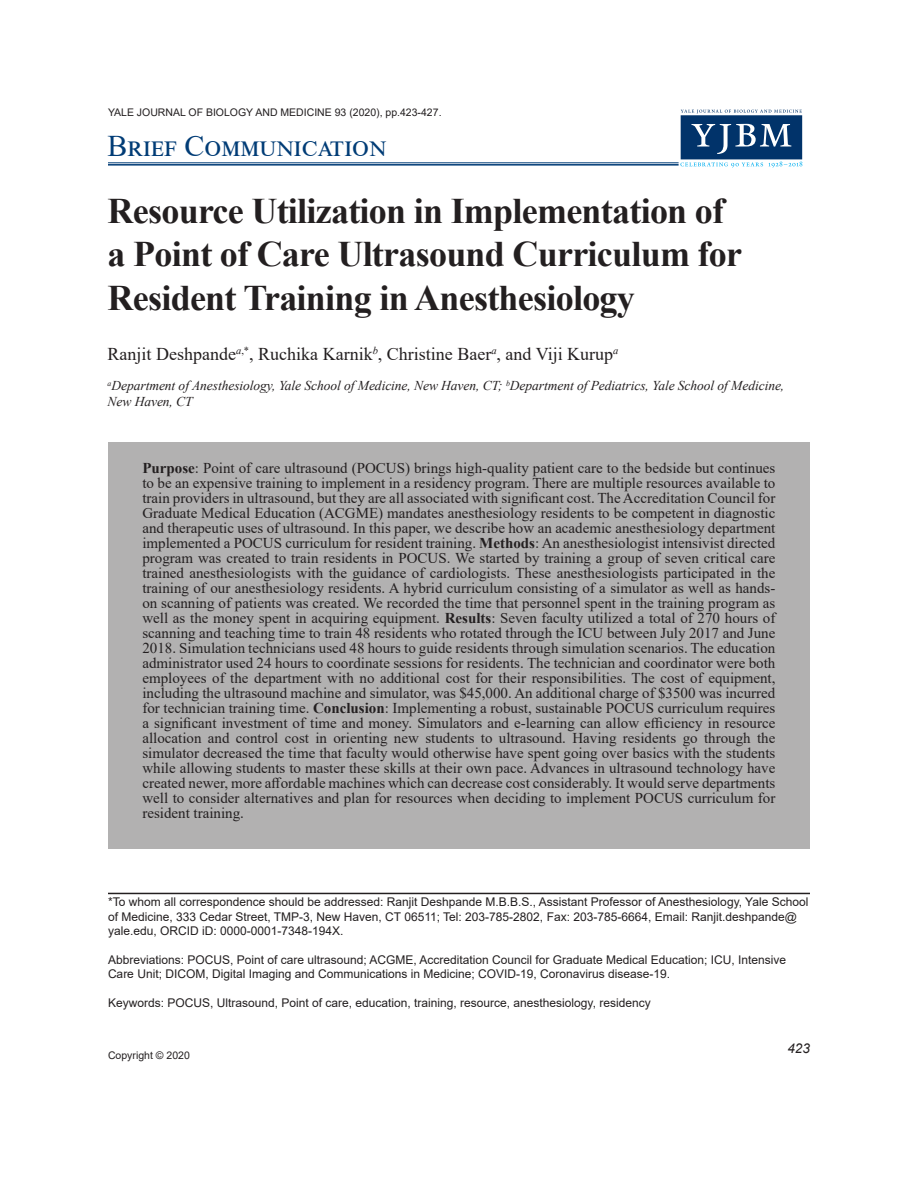
<style>
.page{position:relative;width:918px;height:1188px;background:#fff}
.page>*{position:absolute;margin:0;border:0;box-sizing:border-box;transform-origin:0 0}
.t1{font:700 36px/43.2px "Times New Roman";letter-spacing:-.02em;color:#231f20}
.t2{font:30px "Times New Roman";color:#013c76}
.t3{font:18px "Times New Roman";color:#231f20}
.t4{font:15px/15px "Times New Roman";color:#231f20;text-align:justify}
.t5{font:italic 13.5px/16.2px "Times New Roman";letter-spacing:-.005em;color:#231f20}
.t6{font:italic 13.5px "Arial";color:#231f20}
.t7{font:12px/14.4px "Arial";color:#231f20}
.t8{font:10.5px "Arial";color:#231f20}
.s1{font-weight:700}
</style>
<div class="page">
<svg style="left:680px;top:110px;width:122px;height:58px"></svg>
<hr style="left:108px;top:163px;width:571px;height:1px;background:#013c76">
<hr style="left:108px;top:164px;width:571px;height:2px;background:#013c76">
<div style="left:108px;top:443px;width:702px;height:406px;background:#b2b1b1"></div>
<hr style="left:108px;top:893px;width:702px;height:1px;background:#231f20">
<p class="t8" style="left:108px;top:105px;width:335px">YALE JOURNAL OF BIOLOGY AND MEDICINE 93 (2020), pp.423-427.</p>
<h2 class="t2" style="left:108px;top:124px;width:278px">Brief Communication</h2>
<h1 class="t1" style="left:108px;top:188px;width:636px">Resource Utilization in Implementation of a Point of Care Ultrasound Curriculum for<br>Resident Training in Anesthesiology</h1>
<p class="t3" style="left:108px;top:342px;width:512px">Ranjit Deshpande<sup>a</sup><sup>,*</sup>, Ruchika Karnik<sup>b</sup>, Christine Baer<sup>a</sup>, and Viji Kurup<sup>a</sup></p>
<p class="t5" style="left:108px;top:377px;width:678px"><sup>a</sup>Department of Anesthesiology, Yale School of Medicine, New Haven, CT; <sup>b</sup>Department of Pediatrics, Yale School of Medicine,<br>New Haven, CT</p>
<p class="t4" style="left:142px;top:460px;width:635px"><span class="s1">Purpose</span>: Point of care ultrasound (POCUS) brings high-quality patient care to the bedside but continues to be an expensive training to implement in a residency program. There are multiple resources available to train providers in ultrasound, but they are all associated with significant cost. The Accreditation Council for Graduate Medical Education (ACGME) mandates anesthesiology residents to be competent in diagnostic and therapeutic uses of ultrasound. In this paper, we describe how an academic anesthesiology department implemented a POCUS curriculum for resident training. <span class="s1">Methods</span>: An anesthesiologist intensivist directed program was created to train residents in POCUS. We started by training a group of seven critical care trained anesthesiologists with the guidance of cardiologists. These anesthesiologists participated in the training of our anesthesiology residents. A hybrid curriculum consisting of a simulator as well as hands&shy;on scanning of patients was created. We recorded the time that personnel spent in the training program as well as the money spent in acquiring equipment. <span class="s1">Results</span>: Seven faculty utilized a total of 270 hours of scanning and teaching time to train 48 residents who rotated through the ICU between July 2017 and June 2018. Simulation technicians used 48 hours to guide residents through simulation scenarios. The education administrator used 24 hours to coordinate sessions for residents. The technician and coordinator were both employees of the department with no additional cost for their responsibilities. The cost of equipment, including the ultrasound machine and simulator, was $45,000. An additional charge of $3500 was incurred for technician training time. <span class="s1">Conclusion</span>: Implementing a robust, sustainable POCUS curriculum requires a significant investment of time and money. Simulators and e-learning can allow efficiency in resource allocation and control cost in orienting new students to ultrasound. Having residents go through the simulator decreased the time that faculty would otherwise have spent going over basics with the students while allowing students to master these skills at their own pace. Advances in ultrasound technology have created newer, more affordable machines which can decrease cost considerably. It would serve departments well to consider alternatives and plan for resources when deciding to implement POCUS curriculum for resident training.</p>
<p class="t7" style="left:108px;top:895px;width:702px">*To whom all correspondence should be addressed: Ranjit Deshpande M.B.B.S., Assistant Professor of Anesthesiology, Yale School of Medicine, 333 Cedar Street, TMP-3, New Haven, CT 06511; Tel: 203-785-2802, Fax: 203-785-6664, Email: Ranjit.deshpande@ yale.edu, ORCID iD: 0000-0001-7348-194X.</p>
<p class="t7" style="left:108px;top:952px;width:680px">Abbreviations: POCUS, Point of care ultrasound; ACGME, Accreditation Council for Graduate Medical Education; ICU, Intensive<br>Care Unit; DICOM, Digital Imaging and Communications in Medicine; COVID-19, Coronavirus disease-19.</p>
<p class="t7" style="left:108px;top:996px;width:544px">Keywords: POCUS, Ultrasound, Point of care, education, training, resource, anesthesiology, residency</p>
<p class="t8" style="left:108px;top:1048px;width:83px">Copyright © 2020</p>
<p class="t6" style="left:787px;top:1040px;width:24px">423</p>
</div>
